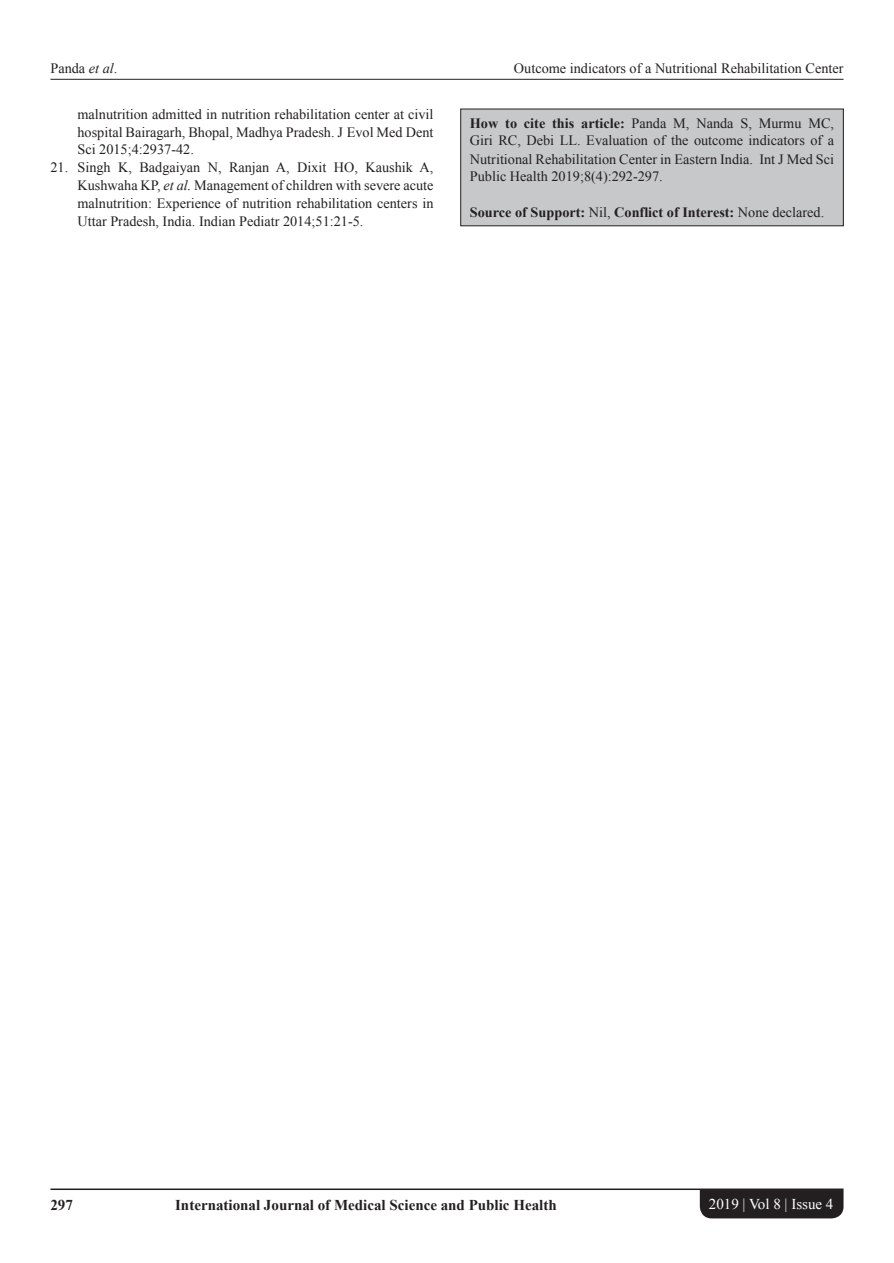
<style>
.page{position:relative;width:894px;height:1263px;background:#fff}
.page>*{position:absolute;margin:0;border:0;box-sizing:border-box;transform-origin:0 0}
.t1{font:700 15px "Times New Roman";color:#231f20}
.t2{font:15px "Times New Roman";color:#fff}
.REF{font:14.25px/17.9px "Times New Roman";color:#231f20;text-align:justify}
.HTC{font:14.25px/17.2px "Times New Roman";color:#231f20}
.HTC-2{font:700 14.25px "Times New Roman";color:#231f20}
.s1{font-style:italic}
.s2{font-weight:700}
.s3{font-weight:400}
</style>
<div class="page">
<hr style="left:50px;top:79px;width:793px;height:1px;background:#231f20">
<hr style="left:50px;top:1188px;width:793px;height:2px;background:#231f20">
<div style="left:699px;top:1190px;width:144px;height:28px;background:#231f20"></div>
<div style="left:460px;top:109px;width:383px;height:117px;background:#c7c8ca"></div>
<div style="left:460px;top:109px;width:383px;height:117px;border:1px solid #231f20"></div>
<p class="REF" style="left:50px;top:59px;width:68px">Panda <span class="s1">et al</span>.</p>
<p class="REF" style="left:514px;top:59px;width:331px">Outcome indicators of a Nutritional Rehabilitation Center</p>
<p class="REF" style="left:77px;top:105px;width:357px">malnutrition admitted in nutrition rehabilitation center at civil hospital Bairagarh, Bhopal, Madhya Pradesh. J Evol Med Dent Sci 2015;4:2937-42.</p>
<p class="REF" style="left:77px;top:158px;width:357px;text-indent:-27px">21. Singh K, Badgaiyan N, Ranjan A, Dixit HO, Kaushik A, Kushwaha KP, <span class="s1">et al.</span> Management of children with severe acute malnutrition: Experience of nutrition rehabilitation centers in Uttar Pradesh, India. Indian Pediatr 2014;51:21-5.</p>
<p class="HTC" style="left:469px;top:114px;width:365px"><span class="s2">How to cite this article:</span> Panda M, Nanda S, Murmu MC,<br>Giri RC, Debi LL. Evaluation of the outcome indicators of a</p>
<p class="HTC" style="left:469px;top:150px;width:365px">Nutritional Rehabilitation Center in Eastern India. Int J Med Sci<br>Public Health 2019;8(4):292-297.</p>
<p class="HTC-2" style="left:469px;top:201px;width:356px">Source of Support: <span class="s3">Nil,</span> Conflict of Interest: <span class="s3">None declared.</span></p>
<p class="t1" style="left:50px;top:1194px;width:24px">297</p>
<p class="t1" style="left:175px;top:1194px;width:383px">International Journal of Medical Science and Public Health</p>
<p class="t2" style="left:708px;top:1193px;width:126px">2019 | Vol 8 | Issue 4</p>
</div>
